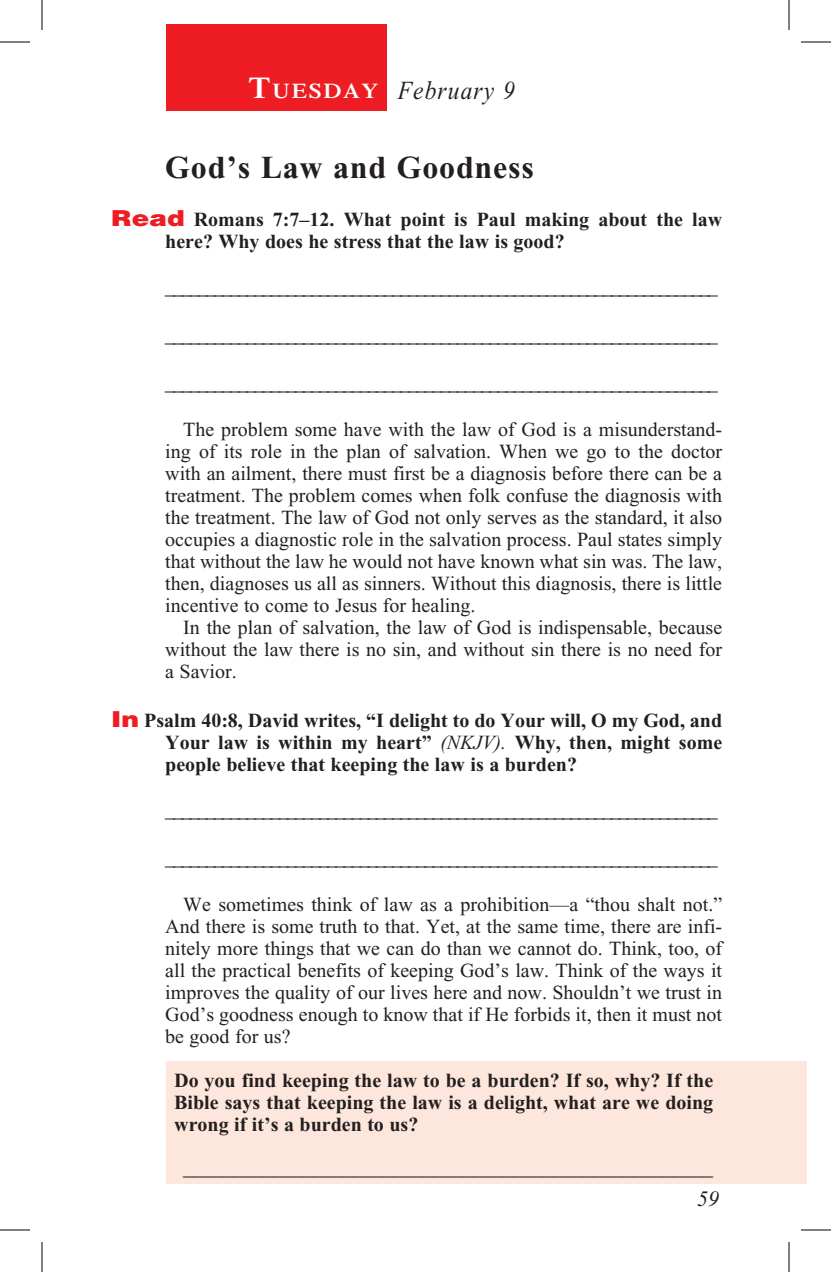
<style>
.page{position:relative;width:831px;height:1272px;background:#fff}
.page>*{position:absolute;margin:0;border:0;box-sizing:border-box;transform-origin:0 0}
._01-Daily_head{font:700 32px "Times New Roman";letter-spacing:.025em;color:#231f20}
._00-Month-Day{font:italic 26px "Times New Roman";letter-spacing:.05em;color:#231f20;scale:.9 1}
.t1{font:italic 22px "Times New Roman";color:#231f20}
.t2{font:600 21px "Times";letter-spacing:.07em;color:#fff;scale:1.1 1}
._4-Body_Copy{font:20px/22px "Times New Roman";color:#231f20;text-align:justify}
.Ruled_lines_w_text{font:italic 20px "Times New Roman";color:#231f20}
._6-question{font:700 20px/22px "Times New Roman";color:#231f20}
.x-screened_box-text{font:700 20px/22px "Times New Roman";color:#231f20;text-align:justify}
.s1{font-size:30px}
.s2{font-family:"Helvetica";font-weight:900;font-size:22px;color:#ee1d23}
.s3{font-weight:400;font-style:italic}
</style>
<div class="page">
<div style="left:166px;top:1062px;width:641px;height:122px;background:#fde7dc"></div>
<div style="left:166px;top:24px;width:220px;height:87px;background:#ee1d23"></div>
<hr style="left:0;top:42px;width:30px;height:1px;background:#000">
<hr style="left:801px;top:42px;width:30px;height:1px;background:#000">
<hr style="left:0;top:1230px;width:30px;height:1px;background:#000">
<hr style="left:801px;top:1230px;width:30px;height:1px;background:#000">
<hr style="left:42px;top:0;width:1px;height:30px;background:#000">
<hr style="left:42px;top:1242px;width:1px;height:30px;background:#000">
<hr style="left:789px;top:0;width:1px;height:30px;background:#000">
<hr style="left:789px;top:1242px;width:1px;height:30px;background:#000">
<p class="t2" style="left:249px;top:78px;width:119px"><span class="s1">T</span>UESDAY</p>
<p class="_00-Month-Day" style="left:398px;top:76px;width:132px">February 9</p>
<p class="_01-Daily_head" style="left:165px;top:149px;width:370px">God’s Law and Goodness</p>
<p class="_6-question" style="left:165px;top:209px;width:558px;text-indent:-54px"><span class="s2">Read</span> Romans 7:7–12. What point is Paul making about the law here? Why does he stress that the law is good?</p>
<p class="Ruled_lines_w_text" style="left:165px;top:277px;width:554px">____________________________________________________________________</p>
<p class="Ruled_lines_w_text" style="left:165px;top:325px;width:554px">____________________________________________________________________</p>
<p class="Ruled_lines_w_text" style="left:165px;top:373px;width:554px">____________________________________________________________________</p>
<p class="_4-Body_Copy" style="left:165px;top:419px;width:558px;text-indent:18px">The problem some have with the law of God is a misunderstand&shy;ing of its role in the plan of salvation. When we go to the doctor with an ailment, there must first be a diagnosis before there can be a treatment. The problem comes when folk confuse the diagnosis with the treatment. The law of God not only serves as the standard, it also occupies a diagnostic role in the salvation process. Paul states simply that without the law he would not have known what sin was. The law, then, diagnoses us all as sinners. Without this diagnosis, there is little incentive to come to Jesus for healing.</p>
<p class="_4-Body_Copy" style="left:165px;top:617px;width:558px;text-indent:18px">In the plan of salvation, the law of God is indispensable, because without the law there is no sin, and without sin there is no need for a Savior.</p>
<p class="_6-question" style="left:165px;top:709px;width:558px;text-align:justify;text-indent:-54px"><span class="s2">In</span> Psalm 40:8, David writes, “I delight to do Your will, O my God, and Your law is within my heart” <span class="s3">(NKJV).</span> Why, then, might some people believe that keeping the law is a burden?</p>
<p class="Ruled_lines_w_text" style="left:165px;top:799px;width:554px">____________________________________________________________________</p>
<p class="Ruled_lines_w_text" style="left:165px;top:847px;width:554px">____________________________________________________________________</p>
<p class="_4-Body_Copy" style="left:165px;top:893px;width:558px;text-indent:18px">We sometimes think of law as a prohibition—a “thou shalt not.” And there is some truth to that. Yet, at the same time, there are infi&shy;nitely more things that we can do than we cannot do. Think, too, of all the practical benefits of keeping God’s law. Think of the ways it improves the quality of our lives here and now. Shouldn’t we trust in God’s goodness enough to know that if He forbids it, then it must not be good for us?</p>
<p class="x-screened_box-text" style="left:174px;top:1069px;width:541px">Do you find keeping the law to be a burden? If so, why? If the Bible says that keeping the law is a delight, what are we doing wrong if it’s a burden to us?</p>
<p class="_4-Body_Copy" style="left:183px;top:1157px;width:532px">_____________________________________________________</p>
<p class="t1" style="left:697px;top:1187px;width:23px">59</p>
</div>
